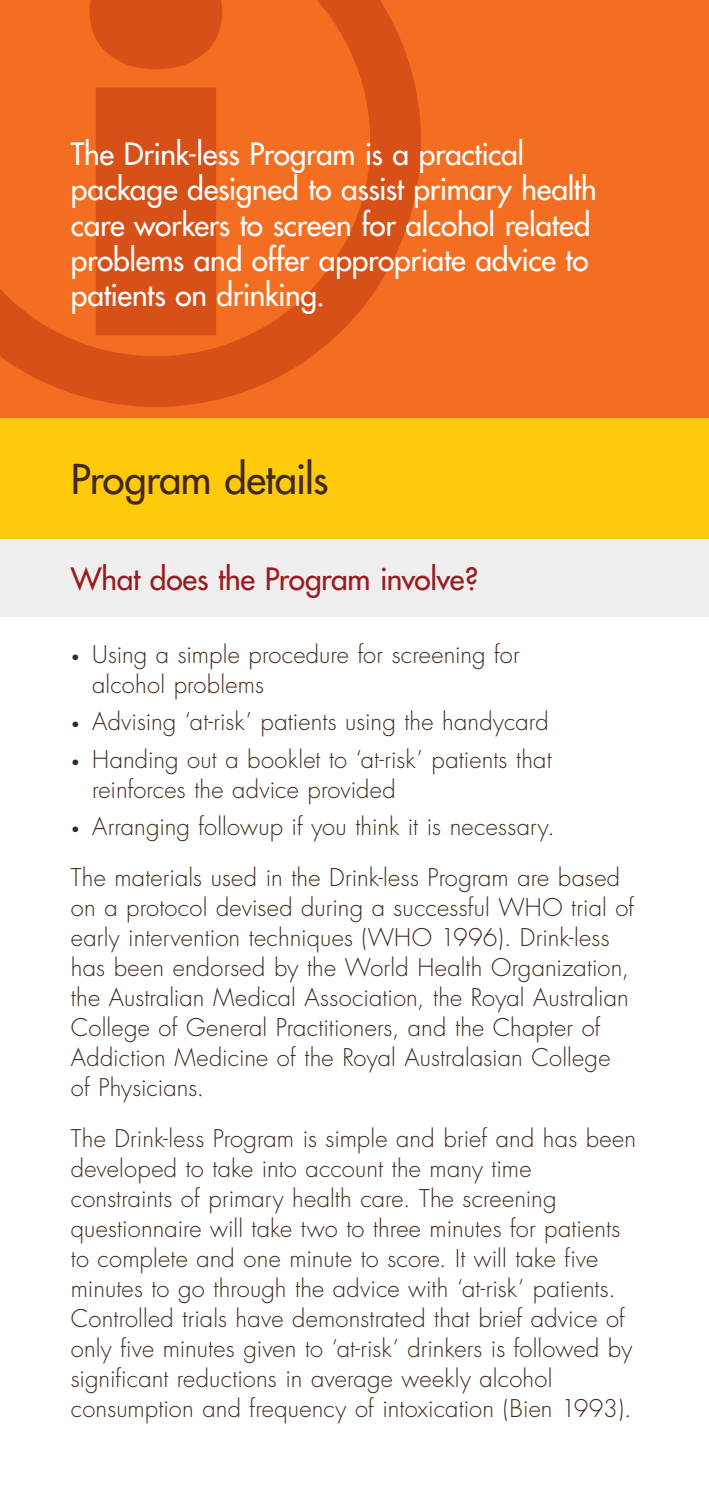
<style>
.page{position:relative;width:709px;height:1489px;background:#fff}
.page>*{position:absolute;margin:0;border:0;box-sizing:border-box;transform-origin:0 0}
.t1{font:40px "Futura";letter-spacing:-.02em;color:#40291b}
.t2{font:30px/35px "Futura";letter-spacing:-.01em;color:#fff}
.t3{font:30px "Futura";letter-spacing:-.01em;color:#9a1b1e}
.t4{font:300 23.75px/30px "Futura";letter-spacing:.005em;color:#40291b}
.s1{font-size:15px}
</style>
<div class="page">
<div style="left:0;top:539px;width:709px;height:78px;background:#eeeeef"></div>
<div style="left:0;top:0;width:709px;height:418px;background:#f36e21"></div>
<div style="left:0;top:418px;width:709px;height:121px;background:#feca0a"></div>
<svg style="left:0;top:0;width:421px;height:407px"></svg>
<svg style="left:90px;top:0;width:132px;height:335px;fill:#d65018"></svg>
<p class="t2" style="left:71px;top:137px;width:527px">The Drink-less Program is a practical package designed to assist primary health care workers to screen for alcohol related problems and offer appropriate advice to patients on drinking.</p>
<h1 class="t1" style="left:71px;top:454px;width:259px">Program details</h1>
<p class="t3" style="left:71px;top:560px;width:409px">What does the Program involve?</p>
<p class="t4" style="left:92px;top:640px;width:429px;text-indent:-21px"><span class="s1">•</span> Using a simple procedure for screening for alcohol problems</p>
<p class="t4" style="left:71px;top:707px;width:479px"><span class="s1">•</span> Advising ‘at-risk’ patients using the handycard</p>
<p class="t4" style="left:92px;top:744px;width:461px;text-indent:-21px"><span class="s1">•</span> Handing out a booklet to ‘at-risk’ patients that reinforces the advice provided</p>
<p class="t4" style="left:71px;top:801px;width:551px;line-height:51.2px"><span class="s1">•</span> Arranging followup if you think it is necessary.<br>The materials used in the Drink-less Program are based</p>
<p class="t4" style="left:71px;top:893px;width:565px">on a protocol devised during a successful WHO trial of early intervention techniques (WHO 1996). Drink-less has been endorsed by the World Health Organization, the Australian Medical Association, the Royal Australian College of General Practitioners, and the Chapter of Addiction Medicine of the Royal Australasian College of Physicians.</p>
<p class="t4" style="left:71px;top:1124px;width:567px">The Drink-less Program is simple and brief and has been developed to take into account the many time constraints of primary health care. The screening questionnaire will take two to three minutes for patients to complete and one minute to score. It will take five minutes to go through the advice with ‘at-risk’ patients.<br>Controlled trials have demonstrated that brief advice of only five minutes given to ‘at-risk’ drinkers is followed by significant reductions in average weekly alcohol consumption and frequency of intoxication (Bien 1993).</p>
</div>
